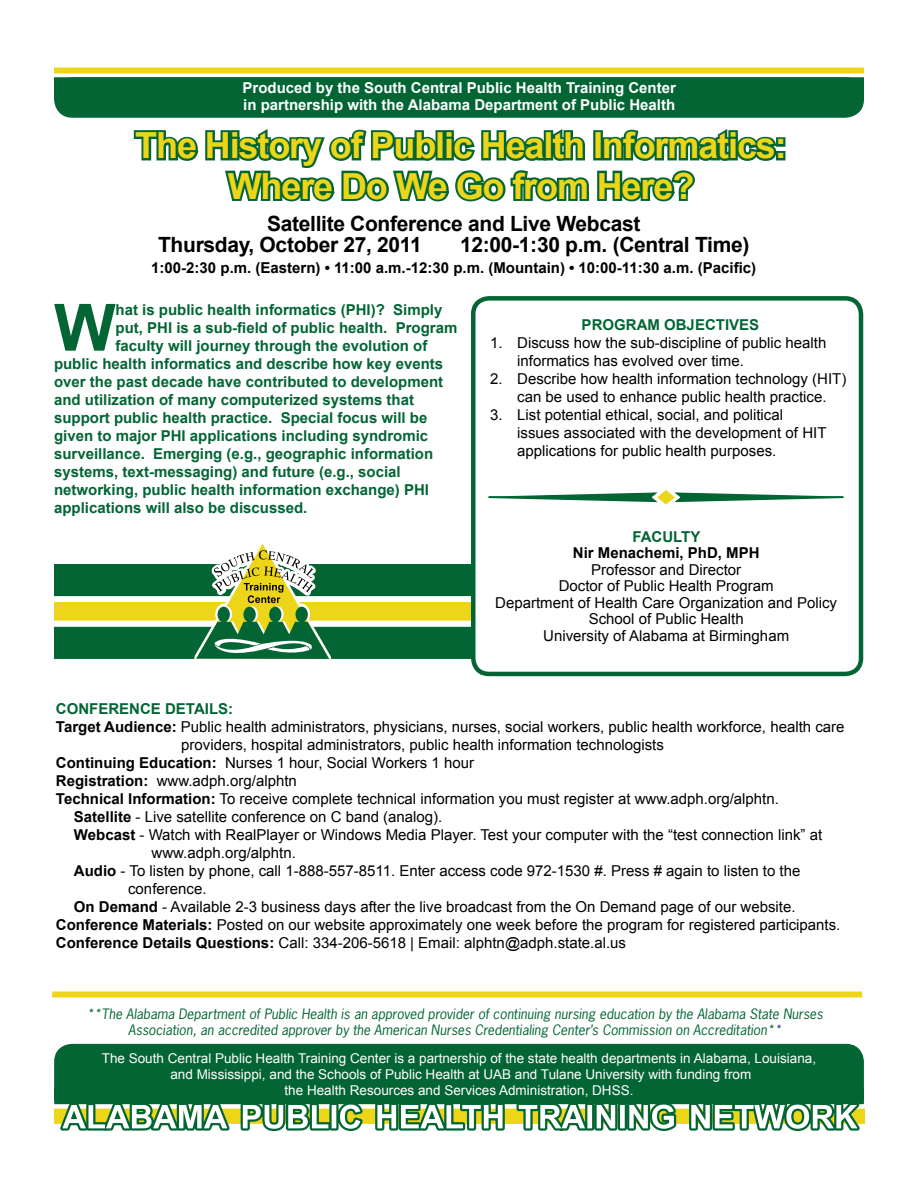
<style>
.page{position:relative;width:918px;height:1188px;background:#fff}
.page>*{position:absolute;margin:0;border:0;box-sizing:border-box;transform-origin:0 0}
.t1{font:700 65.25px "Arial";color:#036534}
.t2{font:700 36px/40.5px "Arial";letter-spacing:-.03em;color:#edd519;text-align:center}
.t3{font:700 21px/21px "Arial";letter-spacing:-.015em;color:#000}
.t4{font:15px/18px "Arial";color:#000;text-align:center}
.t5{font:700 15px "Arial";color:#036534}
.t6{font:700 15px/17.2px "Arial";color:#fff}
.t7{font:700 15px "Arial";color:#000}
.t8{font:13.5px/15.8px "Arial";color:#fff;text-align:center}
.t9{font:italic 13.5px/16.2px "News Gothic Std";color:#036534;text-align:center}
.s1{font-weight:700}
.s2{color:#24408f}
</style>
<div class="page">
<div style="left:55px;top:603px;width:416px;height:17px;background:#edd519"></div>
<div style="left:54px;top:602px;width:417px;height:19px;border:2px solid #edd519"></div>
<div style="left:55px;top:628px;width:416px;height:30px;background:#036534"></div>
<div style="left:54px;top:627px;width:417px;height:32px;border:2px solid #036534"></div>
<div style="left:55px;top:565px;width:416px;height:30px;background:#036534"></div>
<div style="left:54px;top:564px;width:417px;height:32px;border:2px solid #036534"></div>
<div style="left:471px;top:296px;width:392px;height:380px;border:4px solid #036534;border-radius:16px"></div>
<div style="left:55px;top:78px;width:808px;height:39px;background:#036534;border-radius:18px"></div>
<div style="left:54px;top:77px;width:810px;height:41px;border:2px solid #036534;border-radius:18px"></div>
<div style="left:56px;top:1045px;width:806px;height:73px;background:#036534;border-radius:16px"></div>
<div style="left:54px;top:1044px;width:810px;height:76px;border:3px solid #036534;border-radius:16px"></div>
<div style="left:55px;top:78px;width:808px;height:16px;background:#036534"></div>
<div style="left:54px;top:77px;width:810px;height:18px;border:2px solid #036534"></div>
<div style="left:54px;top:68px;width:810px;height:6px;background:#edd519"></div>
<svg style="left:56px;top:1073px;width:809px;height:58px"></svg>
<svg style="left:62px;top:1105px;width:796px;height:24px"></svg>
<svg style="left:187px;top:544px;width:152px;height:115px"></svg>
<svg style="left:488px;top:490px;width:356px;height:15px"></svg>
<div style="left:52px;top:992px;width:810px;height:6px;background:#edd519"></div>
<svg style="left:133px;top:129px;width:653px;height:73px"></svg>
<p class="t6" style="left:243px;top:79px;width:435px">Produced by the South Central Public Health Training Center in partnership with the Alabama Department of Public Health</p>
<h2 class="t2" style="left:135px;top:127px;width:653px">The History of Public Health Informatics:<br>Where Do We Go from Here?</h2>
<h3 class="t3" style="left:158px;top:214px;width:484px;text-indent:109px">Satellite Conference and Live Webcast<br>Thursday, October 27, 2011</h3>
<h3 class="t3" style="left:460px;top:235px;width:291px">12:00-1:30 p.m. (Central Time)</h3>
<p class="t7" style="left:151px;top:258px;width:606px">1:00-2:30 p.m. (Eastern) • 11:00 a.m.-12:30 p.m. (Mountain) • 10:00-11:30 a.m. (Pacific)</p>
<h1 class="t1" style="left:54px;top:285px;width:63px">W</h1>
<p class="t5" style="left:116px;top:300px;width:328px">hat is public health informatics (PHI)? Simply</p>
<p class="t5" style="left:116px;top:318px;width:343px">put, PHI is a sub-field of public health. Program</p>
<p class="t5" style="left:116px;top:336px;width:313px">faculty will journey through the evolution of</p>
<p class="t5" style="left:54px;top:354px;width:391px">public health informatics and describe how key events</p>
<p class="t5" style="left:54px;top:372px;width:391px">over the past decade have contributed to development</p>
<p class="t5" style="left:54px;top:390px;width:362px">and utilization of many computerized systems that</p>
<p class="t5" style="left:54px;top:408px;width:375px">support public health practice. Special focus will be</p>
<p class="t5" style="left:54px;top:426px;width:376px">given to major PHI applications including syndromic</p>
<p class="t5" style="left:54px;top:444px;width:381px">surveillance. Emerging (e.g., geographic information</p>
<p class="t5" style="left:54px;top:462px;width:348px">systems, text-messaging) and future (e.g., social</p>
<p class="t5" style="left:54px;top:480px;width:377px">networking, public health information exchange) PHI</p>
<p class="t5" style="left:54px;top:498px;width:255px">applications will also be discussed.</p>
<p class="t4" style="left:490px;top:334px;width:14px">1.</p>
<p class="t4" style="left:490px;top:370px;width:14px">2.</p>
<p class="t4" style="left:490px;top:406px;width:14px">3.</p>
<p class="t5" style="left:582px;top:315px;width:179px">PROGRAM OBJECTIVES</p>
<p class="t4" style="left:517px;top:334px;width:331px;text-align:left">Discuss how the sub-discipline of public health informatics has evolved over time.<br>Describe how health information technology (HIT) can be used to enhance public health practice.<br>List potential ethical, social, and political<br>issues associated with the development of HIT applications for public health purposes.</p>
<p class="t5" style="left:632px;top:526px;width:70px">FACULTY</p>
<p class="t7" style="left:573px;top:543px;width:188px">Nir Menachemi, PhD, MPH</p>
<p class="t4" style="left:495px;top:561px;width:343px;line-height:16.5px">Professor and Director<br>Doctor of Public Health Program<br>Department of Health Care Organization and Policy School of Public Health<br>University of Alabama at Birmingham</p>
<p class="t5" style="left:56px;top:699px;width:23px">Conference</p>
<p class="t5" style="left:165px;top:699px;width:21px">Details</p>
<p class="t5" style="left:228px;top:699px;width:6px">:</p>
<p class="t4" style="left:56px;top:718px;width:790px"><span class="s1">Target Audience:</span> Public health administrators, physicians, nurses, social workers, public health workforce, health care</p>
<p class="t4" style="left:181px;top:736px;width:484px">providers, hospital administrators, public health information technologists</p>
<p class="t4" style="left:56px;top:754px;width:420px"><span class="s1">Continuing Education:</span> Nurses 1 hour, Social Workers 1 hour</p>
<p class="t4" style="left:56px;top:772px;width:242px"><span class="s1">Registration:</span> www.adph.org/alphtn</p>
<p class="t4" style="left:56px;top:790px;width:725px"><span class="s1">Technical Information:</span> To receive complete technical information you must register at www.adph.org/alphtn.</p>
<p class="t4" style="left:74px;top:808px;width:370px"><span class="s1">Satellite</span> - Live satellite conference on C band (analog).</p>
<p class="t4" style="left:74px;top:826px;width:750px"><span class="s1">Webcast</span> - Watch with RealPlayer or Windows Media Player. Test your computer with the “test connection link” at</p>
<p class="t4" style="left:152px;top:844px;width:146px">www.adph.org/alphtn.</p>
<p class="t4" style="left:74px;top:862px;width:728px"><span class="s1">Audio</span> - To listen by phone, call 1-888-557-8511. Enter access code 972-1530 #. Press # again to listen to the</p>
<p class="t4" style="left:128px;top:880px;width:80px">conference.</p>
<p class="t4" style="left:74px;top:898px;width:723px"><span class="s1">On Demand</span> - Available 2-3 business days after the live broadcast from the On Demand page of our website.</p>
<p class="t4" style="left:56px;top:916px;width:786px"><span class="s1">Conference Materials:</span> Posted on our website approximately one week before the program for registered participants.</p>
<p class="t4" style="left:56px;top:934px;width:572px"><span class="s1">Conference Details Questions:</span> Call: 334-206-5618 | Email: alphtn@adph.state.al.us</p>
<p class="t9" style="left:87px;top:1006px;width:738px">**The Alabama Department of Public Health is an approved provider of continuing nursing education by the Alabama State Nurses<br>Association, an accredited approver by the American Nurses Credentialing Center’s Commission on Accreditation*<span class="s2">*</span></p>
<p class="t8" style="left:102px;top:1051px;width:716px">The South Central Public Health Training Center is a partnership of the state health departments in Alabama, Louisiana, and Mississippi, and the Schools of Public Health at UAB and Tulane University with funding from<br>the Health Resources and Services Administration, DHSS.</p>
</div>
